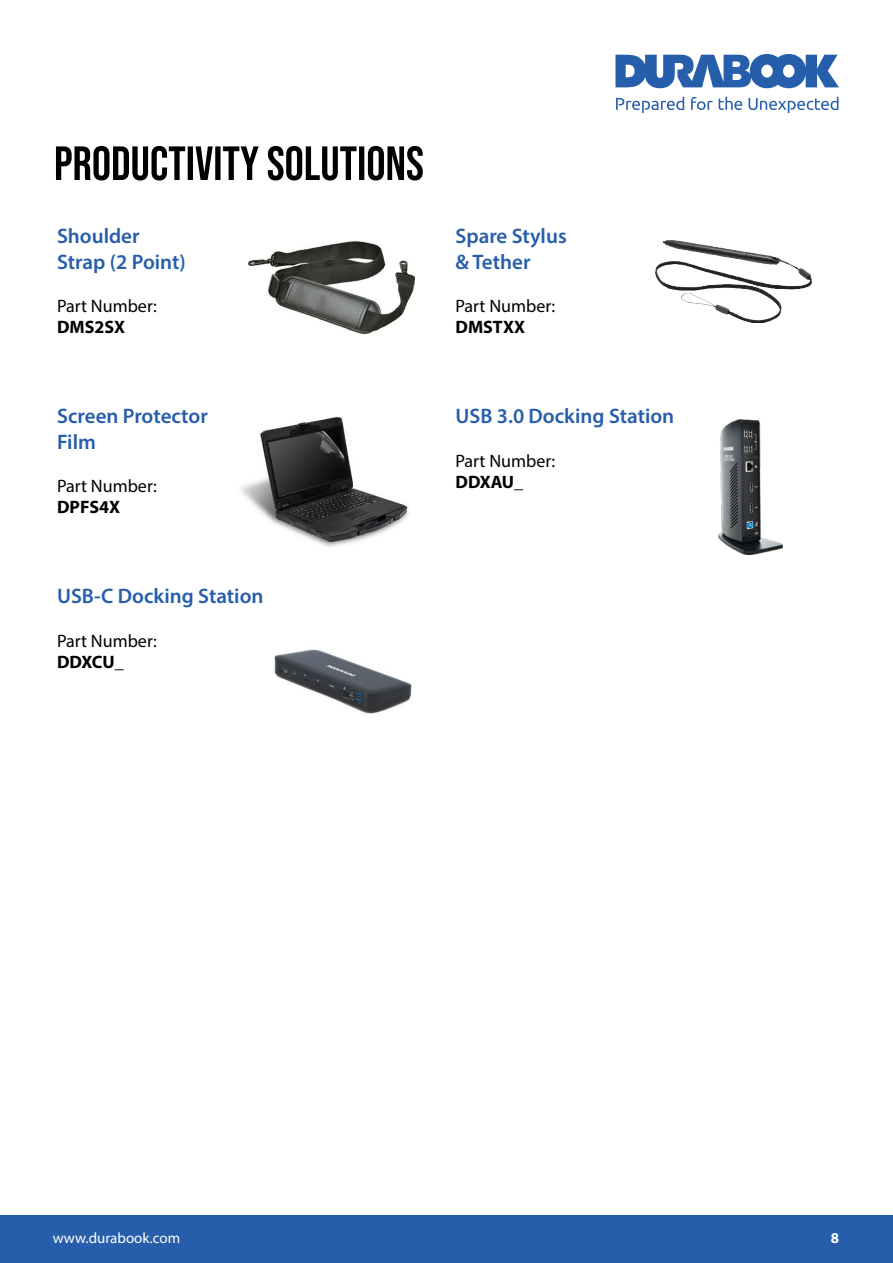
<style>
.page{position:relative;width:893px;height:1263px;background:#fff}
.page>*{position:absolute;margin:0;border:0;box-sizing:border-box;transform-origin:0 0}
.t1{font:600 21px/25.2px "Myriad Pro";color:#265eac}
.t2{font:18px "Myriad Pro";color:#000}
.t3{font:700 18px "Myriad Pro";color:#000}
.t4{font:15px "Myriad Pro";color:#fff}
.t5{font:700 15px "Myriad Pro";color:#fff}
</style>
<div class="page">
<svg style="left:615px;top:54px;width:224px;height:34px"></svg>
<svg style="left:719px;top:97px;width:23px;height:13px"></svg>
<svg style="left:691px;top:97px;width:22px;height:13px"></svg>
<svg style="left:616px;top:97px;width:68px;height:16px"></svg>
<svg style="left:748px;top:97px;width:90px;height:16px"></svg>
<div style="left:0;top:1215px;width:893px;height:48px;background:#265eac"></div>
<svg style="left:56px;top:146px;width:367px;height:34px"></svg>
<img style="left:249px;top:241px;width:165px;height:92px">
<img style="left:656px;top:241px;width:156px;height:81px">
<img style="left:241px;top:416px;width:168px;height:131px">
<img style="left:718px;top:420px;width:65px;height:134px">
<img style="left:274px;top:649px;width:138px;height:65px">
<p class="t1" style="left:57px;top:225px;width:130px">Shoulder<br>Strap (2 Point)</p>
<p class="t2" style="left:57px;top:299px;width:101px">Part Number:</p>
<p class="t3" style="left:57px;top:321px;width:70px">DMS2SX</p>
<p class="t1" style="left:57px;top:405px;width:152px">Screen Protector<br>Film</p>
<p class="t2" style="left:57px;top:479px;width:101px">Part Number:</p>
<p class="t3" style="left:57px;top:501px;width:65px">DPFS4X</p>
<p class="t1" style="left:57px;top:585px;width:208px">USB-C Docking Station</p>
<p class="t2" style="left:57px;top:634px;width:101px">Part Number:</p>
<p class="t3" style="left:57px;top:655px;width:68px">DDXCU_</p>
<p class="t1" style="left:455px;top:225px;width:113px">Spare Stylus &amp; Tether</p>
<p class="t2" style="left:455px;top:299px;width:101px">Part Number:</p>
<p class="t3" style="left:455px;top:321px;width:71px">DMSTXX</p>
<p class="t1" style="left:455px;top:405px;width:220px">USB 3.0 Docking Station</p>
<p class="t2" style="left:455px;top:454px;width:101px">Part Number:</p>
<p class="t3" style="left:455px;top:475px;width:69px">DDXAU_</p>
<p class="t4" style="left:53px;top:1229px;width:129px">www.durabook.com</p>
<p class="t5" style="left:831px;top:1232px;width:10px">8</p>
</div>
